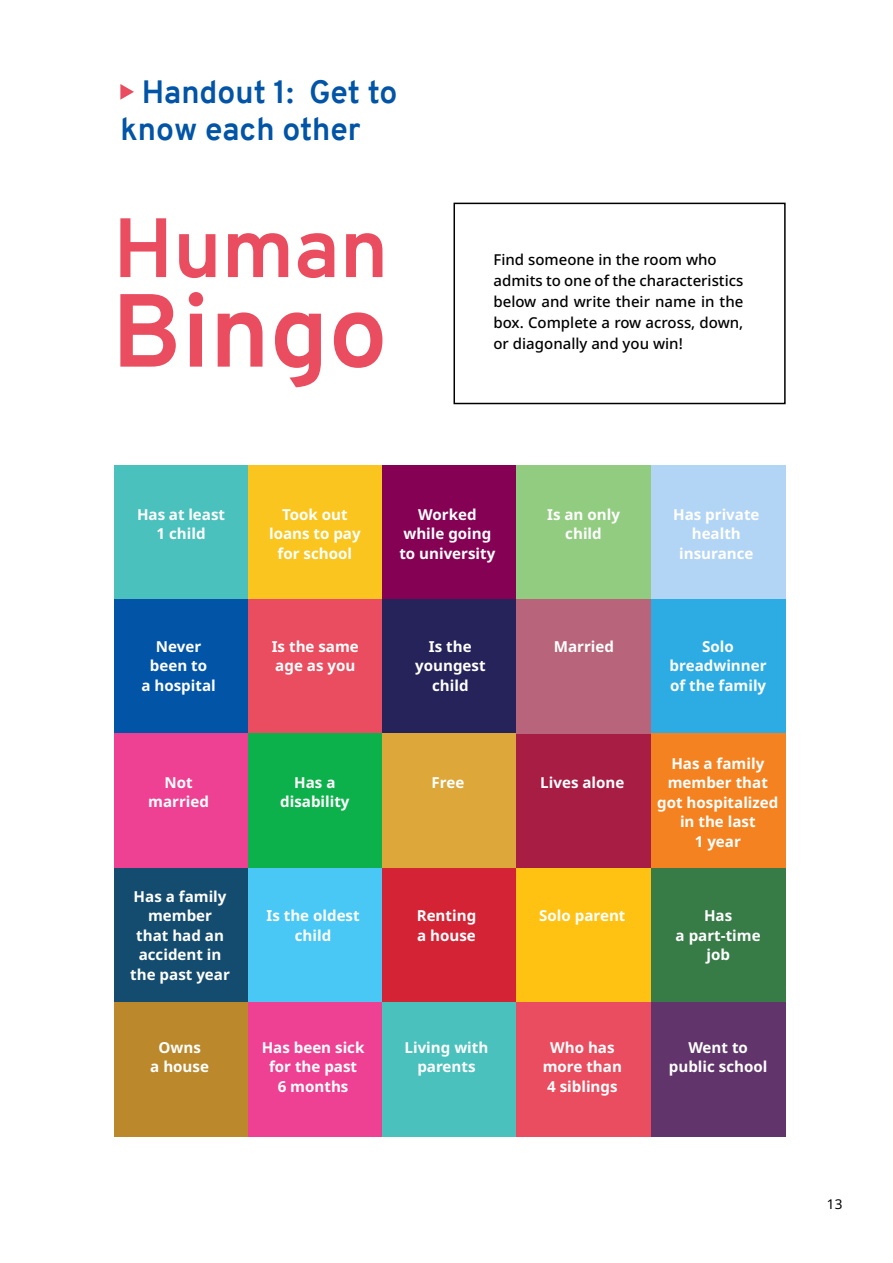
<style>
.page{position:relative;width:893px;height:1263px;background:#fff}
.page>*{position:absolute;margin:0;border:0;box-sizing:border-box;transform-origin:0 0}
.t1{font:700 31.5px "Overpass";color:#0154a6}
.t2{font:700 15.15px/19.5px "Noto Sans";color:#fff;text-align:center}
.t3{font:500 15px/21px "Noto Sans";color:#000;text-align:justify}
.t4{font:13.5px "Noto Sans";color:#000}
</style>
<div class="page">
<svg style="left:120px;top:84px;width:14px;height:16px"></svg>
<div style="left:114px;top:465px;width:134px;height:134px;background:#4ac1bd"></div>
<div style="left:248px;top:465px;width:134px;height:134px;background:#fac51e"></div>
<div style="left:382px;top:465px;width:135px;height:134px;background:#840154"></div>
<div style="left:517px;top:465px;width:134px;height:134px;background:#92cc81"></div>
<div style="left:651px;top:465px;width:134px;height:134px;background:#b3d5f5"></div>
<div style="left:114px;top:599px;width:134px;height:135px;background:#0154a6"></div>
<div style="left:248px;top:599px;width:134px;height:135px;background:#e94d5f"></div>
<div style="left:382px;top:599px;width:135px;height:135px;background:#25235a"></div>
<div style="left:651px;top:599px;width:134px;height:135px;background:#2cace3"></div>
<div style="left:114px;top:734px;width:134px;height:134px;background:#ee4194"></div>
<div style="left:248px;top:734px;width:134px;height:134px;background:#0db14b"></div>
<div style="left:382px;top:734px;width:135px;height:134px;background:#dda73a"></div>
<div style="left:517px;top:734px;width:134px;height:134px;background:#a71d44"></div>
<div style="left:651px;top:734px;width:134px;height:134px;background:#f58220"></div>
<div style="left:114px;top:868px;width:134px;height:134px;background:#144c6f"></div>
<div style="left:248px;top:868px;width:134px;height:134px;background:#49c8f5"></div>
<div style="left:382px;top:868px;width:135px;height:134px;background:#d32334"></div>
<div style="left:517px;top:868px;width:134px;height:134px;background:#ffc212"></div>
<div style="left:651px;top:868px;width:134px;height:134px;background:#377b46"></div>
<div style="left:114px;top:1002px;width:134px;height:134px;background:#bb892c"></div>
<div style="left:248px;top:1002px;width:134px;height:134px;background:#ee4194"></div>
<div style="left:382px;top:1002px;width:135px;height:134px;background:#4ac1bd"></div>
<div style="left:517px;top:1002px;width:134px;height:134px;background:#e94d5f"></div>
<div style="left:651px;top:1002px;width:134px;height:134px;background:#61346b"></div>
<svg style="left:120px;top:292px;width:262px;height:95px"></svg>
<svg style="left:120px;top:218px;width:262px;height:60px"></svg>
<div style="left:517px;top:599px;width:134px;height:135px;background:#b8657b"></div>
<div style="left:453px;top:203px;width:333px;height:201px;border:2px solid #000"></div>
<p class="t1" style="left:142px;top:69px;width:257px">Handout 1: Get to</p>
<p class="t1" style="left:120px;top:107px;width:242px">know each other</p>
<p class="t3" style="left:493px;top:250px;width:225px">Find someone in the room who</p>
<p class="t3" style="left:493px;top:271px;width:251px">admits to one of the characteristics below and write their name in the box. Complete a row across, down, or diagonally and you win!</p>
<p class="t2" style="left:137px;top:505px;width:90px">Has at least<br>1 child</p>
<p class="t2" style="left:269px;top:505px;width:93px">Took out loans to pay for school</p>
<p class="t2" style="left:399px;top:505px;width:98px">Worked while going to university</p>
<p class="t2" style="left:547px;top:505px;width:74px">Is an only child</p>
<p class="t2" style="left:673px;top:505px;width:88px">Has private health</p>
<p class="t2" style="left:679px;top:544px;width:76px">insurance</p>
<p class="t2" style="left:156px;top:637px;width:47px">Never</p>
<p class="t2" style="left:150px;top:656px;width:59px">been to</p>
<p class="t2" style="left:141px;top:676px;width:76px">a hospital</p>
<p class="t2" style="left:164px;top:773px;width:30px">Not</p>
<p class="t2" style="left:148px;top:792px;width:62px">married</p>
<p class="t2" style="left:134px;top:887px;width:94px">Has a family member</p>
<p class="t2" style="left:136px;top:926px;width:89px">that had an</p>
<p class="t2" style="left:130px;top:945px;width:101px">accident in the past year</p>
<p class="t2" style="left:158px;top:1038px;width:44px">Owns</p>
<p class="t2" style="left:150px;top:1057px;width:60px">a house</p>
<p class="t2" style="left:272px;top:637px;width:89px;text-align:left">Is the same age as you</p>
<p class="t2" style="left:415px;top:637px;width:72px">Is the youngest child</p>
<p class="t2" style="left:554px;top:637px;width:62px">Married</p>
<p class="t2" style="left:702px;top:637px;width:33px">Solo</p>
<p class="t2" style="left:670px;top:656px;width:98px;text-align:left">breadwinner of the family</p>
<p class="t2" style="left:294px;top:773px;width:43px">Has a</p>
<p class="t2" style="left:280px;top:792px;width:71px">disability</p>
<p class="t2" style="left:432px;top:773px;width:34px">Free</p>
<p class="t2" style="left:540px;top:773px;width:86px">Lives alone</p>
<p class="t2" style="left:657px;top:754px;width:123px">Has a family member that got hospitalized in the last</p>
<p class="t2" style="left:695px;top:832px;width:48px">1 year</p>
<p class="t2" style="left:266px;top:906px;width:95px">Is the oldest child</p>
<p class="t2" style="left:417px;top:906px;width:61px">Renting</p>
<p class="t2" style="left:417px;top:926px;width:60px">a house</p>
<p class="t2" style="left:539px;top:906px;width:88px">Solo parent</p>
<p class="t2" style="left:704px;top:906px;width:30px">Has</p>
<p class="t2" style="left:676px;top:926px;width:87px">a part-time job</p>
<p class="t2" style="left:262px;top:1038px;width:104px">Has been sick for the past</p>
<p class="t2" style="left:278px;top:1077px;width:72px">6 months</p>
<p class="t2" style="left:405px;top:1038px;width:85px">Living with parents</p>
<p class="t2" style="left:550px;top:1038px;width:66px">Who has</p>
<p class="t2" style="left:543px;top:1057px;width:81px">more than</p>
<p class="t2" style="left:547px;top:1077px;width:72px">4 siblings</p>
<p class="t2" style="left:688px;top:1038px;width:61px">Went to</p>
<p class="t2" style="left:669px;top:1057px;width:100px">public school</p>
<p class="t4" style="left:827px;top:1194px;width:17px">13</p>
</div>
